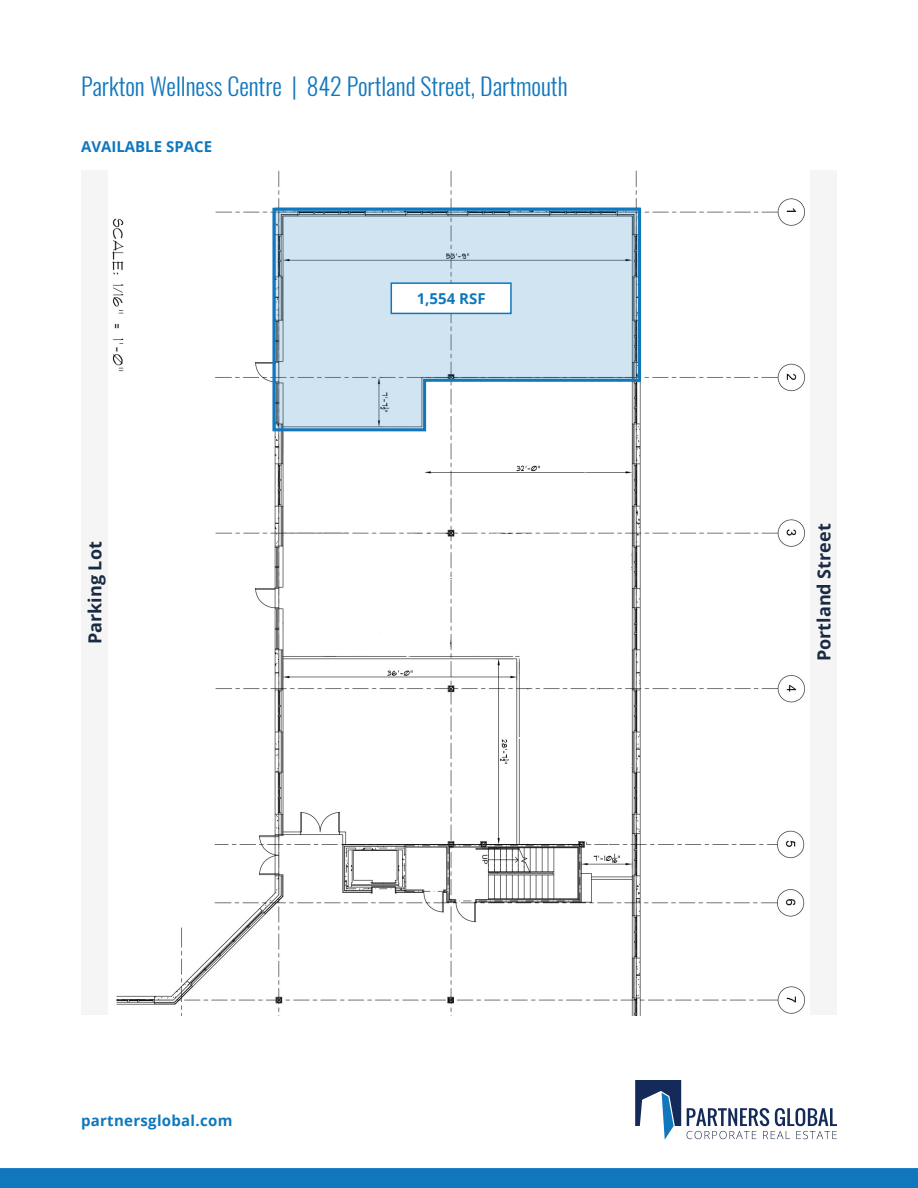
<style>
.page{position:relative;width:918px;height:1188px;background:#fff}
.page>*{position:absolute;margin:0;border:0;box-sizing:border-box;transform-origin:0 0}
.t1{font:300 24px "Oswald";color:#1077bd}
.t2{font:700 18px "Open Sans";color:#1b2a43}
.t3{font:700 15px "Open Sans";color:#1077bd}
.t4{font:700 15px "Open Sans";letter-spacing:.02em;color:#1077bd}
</style>
<div class="page">
<img style="left:112px;top:171px;width:693px;height:844px">
<div style="left:0;top:1168px;width:918px;height:20px;background:#1077bd"></div>
<svg style="left:635px;top:1080px;width:46px;height:60px"></svg>
<svg style="left:687px;top:1108px;width:150px;height:31px"></svg>
<div style="left:810px;top:170px;width:27px;height:845px;background:#f6f5f5"></div>
<svg style="left:271px;top:206px;width:372px;height:227px"></svg>
<div style="left:81px;top:171px;width:27px;height:844px;background:#f6f5f5"></div>
<div style="left:391px;top:283px;width:120px;height:30px;background:#fff"></div>
<div style="left:391px;top:282px;width:121px;height:32px;border:2px solid #1077bd"></div>
<p class="t1" style="left:81px;top:65px;width:488px">Parkton Wellness Centre | 842 Portland Street, Dartmouth</p>
<p class="t3" style="left:81px;top:136px;width:133px">AVAILABLE SPACE</p>
<p class="t2" style="left:82px;top:644px;width:104px;rotate:-90deg">Parking Lot</p>
<p class="t3" style="left:417px;top:288px;width:70px">1,554 RSF</p>
<p class="t4" style="left:81px;top:1110px;width:153px">partnersglobal.com</p>
<p class="t2" style="left:811px;top:661px;width:139px;rotate:-90deg">Portland Street</p>
</div>
